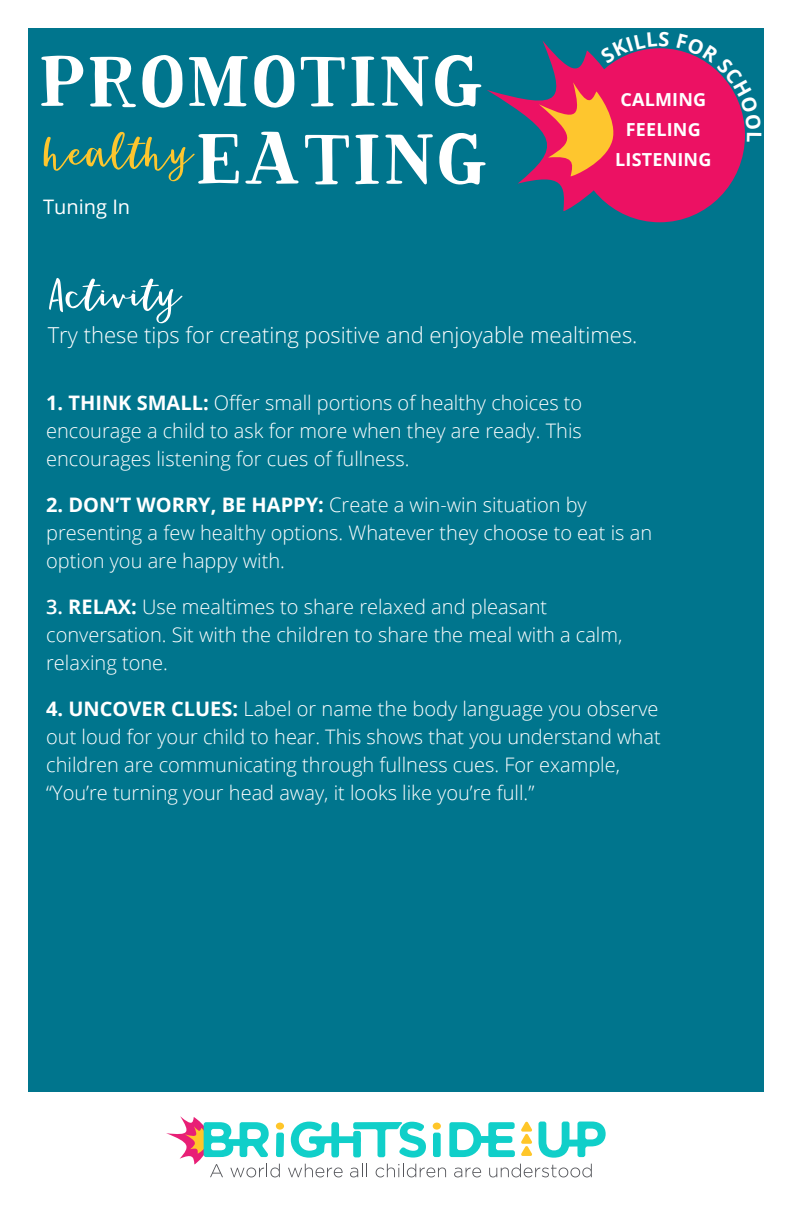
<style>
.page{position:relative;width:792px;height:1224px;background:#00758d}
.page>*{position:absolute;margin:0;border:0;box-sizing:border-box;transform-origin:0 0}
.t1{font:108px "Magnolia Plantation";color:#fff}
.with_and_or{font:72px "Katiekate Solid";color:#fff}
.with_and_or-2{font:72px "Katiekate Solid";color:#fec62e}
.one_liner{font:300 22px "Open Sans";color:#fff}
.body_white{font:300 20px/28px "Open Sans";color:#fff}
.one_liner-2{font:20px "Open Sans";color:#fff}
.skills_for_school{font:700 18px "Open Sans";letter-spacing:.01em;color:#fff}
.s1{font-weight:700}
.s2{font-weight:600}
</style>
<div class="page">
<div style="left:0;top:0;width:792px;height:1224px;border:28px solid #fff"></div>
<div style="left:1px;top:1093px;width:791px;height:131px;background:#fff"></div>
<div style="left:574px;top:48px;width:171px;height:174px;background:#ec1163;border-radius:50%"></div>
<svg style="left:288px;top:1164px;width:55px;height:13px"></svg>
<svg style="left:350px;top:1164px;width:17px;height:13px"></svg>
<svg style="left:376px;top:1164px;width:70px;height:13px"></svg>
<svg style="left:454px;top:1168px;width:27px;height:9px"></svg>
<svg style="left:489px;top:1164px;width:103px;height:13px"></svg>
<div style="left:276px;top:1123px;width:8px;height:7px;background:#ffc629;border-radius:50%"></div>
<div style="left:433px;top:1123px;width:8px;height:7px;background:#ffc629;border-radius:50%"></div>
<div style="left:276px;top:1133px;width:8px;height:24px;background:#10cfc9;border-radius:2px"></div>
<div style="left:433px;top:1133px;width:8px;height:24px;background:#10cfc9;border-radius:2px"></div>
<svg style="left:449px;top:1122px;width:33px;height:35px"></svg>
<svg style="left:488px;top:1122px;width:27px;height:35px"></svg>
<div style="left:480px;top:1136px;width:16px;height:7px;background:#10cfc9;border-radius:2px"></div>
<svg style="left:166px;top:1116px;width:114px;height:61px"></svg>
<svg style="left:291px;top:1122px;width:135px;height:36px"></svg>
<svg style="left:539px;top:1122px;width:67px;height:36px"></svg>
<svg style="left:521px;top:1121px;width:11px;height:35px"></svg>
<svg style="left:487px;top:40px;width:182px;height:171px"></svg>
<svg style="left:677px;top:50px;width:68px;height:92px"></svg>
<p class="t1" style="left:38px;top:30px;width:448px">PROMOTING</p>
<p class="t1" style="left:195px;top:108px;width:295px">EATING</p>
<p class="with_and_or-2" style="left:45px;top:119px;width:151px">healthy</p>
<p class="one_liner-2" style="left:43px;top:193px;width:88px">Tuning In</p>
<p class="skills_for_school" style="left:620px;top:86px;width:87px">CALMING</p>
<p class="skills_for_school" style="left:626px;top:116px;width:76px">FEELING</p>
<p class="skills_for_school" style="left:615px;top:146px;width:98px">LISTENING</p>
<p class="with_and_or" style="left:48px;top:261px;width:136px">Activity</p>
<p class="one_liner" style="left:48px;top:320px;width:591px">Try these tips for creating positive and enjoyable mealtimes.</p>
<p class="body_white" style="left:46px;top:388px;width:538px;text-align:justify"><span class="s1">1. THINK SMALL:</span> Offer small portions of healthy choices to encourage a child to ask for more when they are ready. This encourages listening for cues of fullness.</p>
<p class="body_white" style="left:46px;top:490px;width:607px"><span class="s1">2. DON’T WORRY, BE HAPPY:</span> Create a win-win situation by presenting a few healthy options. Whatever they choose to eat is an option you are happy with.</p>
<p class="body_white" style="left:46px;top:592px;width:578px"><span class="s2">3.</span> <span class="s1">RELAX:</span> Use mealtimes to share relaxed and pleasant conversation. Sit with the children to share the meal with a calm, relaxing tone.</p>
<p class="body_white" style="left:46px;top:694px;width:616px"><span class="s1">4. UNCOVER CLUES:</span> Label or name the body language you observe out loud for your child to hear. This shows that you understand what children are communicating through fullness cues. For example, “You’re turning your head away, it looks like you’re full.”</p>
</div>
